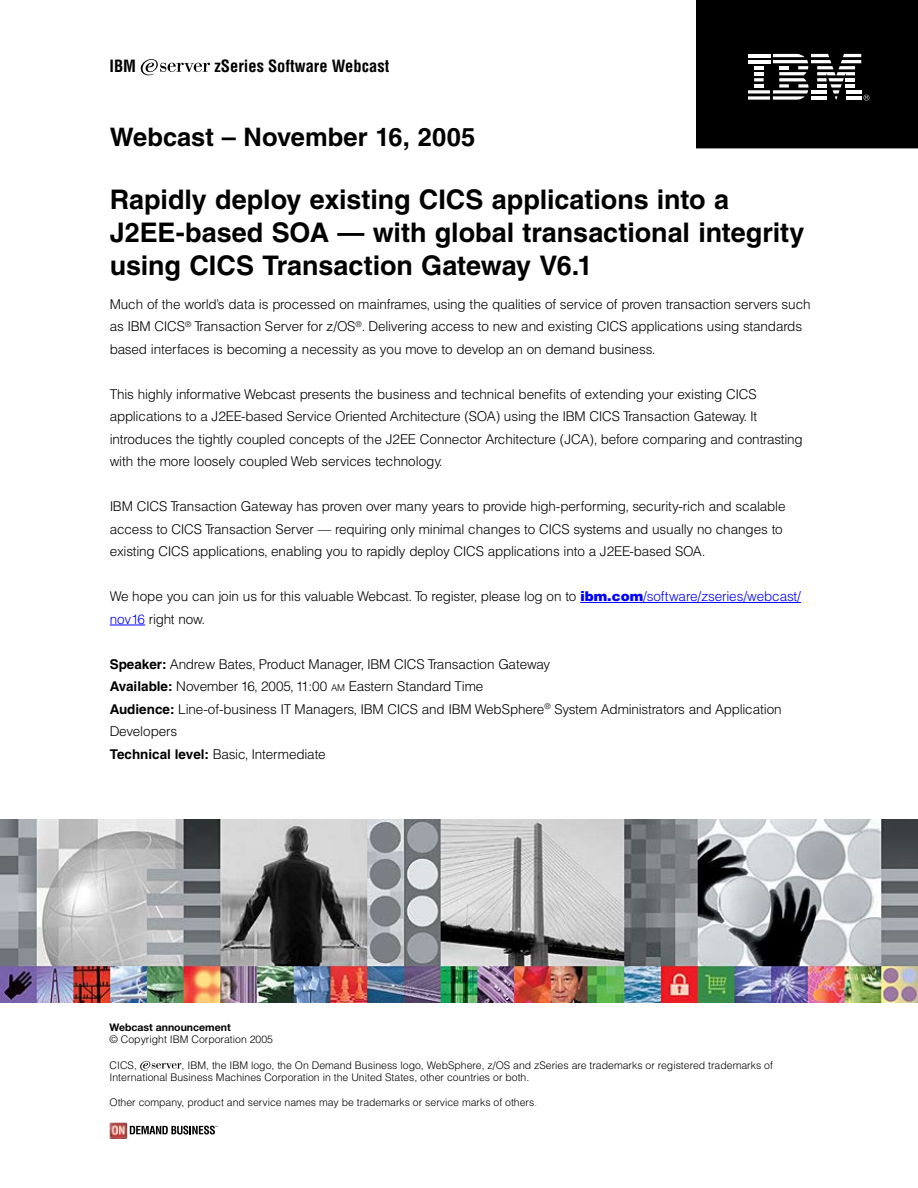
<style>
.page{position:relative;width:918px;height:1188px;background:#fff}
.page>*{position:absolute;margin:0;border:0;box-sizing:border-box;transform-origin:0 0}
.BR_Cover_headline{font:700 27px/33px "Helvetica";color:#000}
.BR_Cover_headline-2{font:700 25.5px "Helvetica";color:#000}
.x_Cover_subject_iden{font:700 condensed 16.5px "Helvetica";color:#000}
.Copy{font:300 13.5px/22.5px "IBM Helvetica";letter-spacing:-.01em;color:#000}
.Default_Text{font:300 10.5px/12.6px "Helvetica";color:#000}
.Default_Text-2{font:700 10.5px "Helvetica Neue";color:#000}
.s1{font-weight:900;color:#00f}
.s2{color:#00f}
.s3{font-family:"Helvetica";font-weight:700}
.s4{font-size:9.45px}
.s5{color:#58595b}
</style>
<div class="page">
<svg style="left:140px;top:1061px;width:41px;height:10px"></svg>
<img style="left:0;top:819px;width:918px;height:184px">
<svg style="left:141px;top:59px;width:69px;height:16px"></svg>
<img style="left:110px;top:1123px;width:17px;height:16px">
<svg style="left:130px;top:1126px;width:88px;height:9px"></svg>
<hr style="left:580px;top:602px;width:221px;height:1px;background:#00f">
<hr style="left:110px;top:625px;width:35px;height:1px;background:#00f">
<svg style="left:696px;top:0;width:222px;height:148px;background:#0f0f0f"></svg>
<hr style="left:811px;top:96px;width:16px;height:4px;background:#fff">
<svg style="left:748px;top:96px;width:22px;height:4px"></svg>
<p class="x_Cover_subject_iden" style="left:110px;top:56px;width:28px">IBM</p>
<p class="x_Cover_subject_iden" style="left:214px;top:56px;width:176px">zSeries Software Webcast</p>
<p class="BR_Cover_headline-2" style="left:110px;top:121px;width:367px">Webcast – November 16, 2005</p>
<p class="BR_Cover_headline" style="left:110px;top:182px;width:696px">Rapidly deploy existing CICS applications into a<br>J2EE-based SOA — with global transactional integrity using CICS Transaction Gateway V6.1</p>
<p class="Copy" style="left:110px;top:292px;width:703px">Much of the world’s data is processed on mainframes, using the qualities of service of proven transaction servers such as IBM CICS<sup>®</sup> Transaction Server for z/OS<sup>®</sup>. Delivering access to new and existing CICS applications using standards based interfaces is becoming a necessity as you move to develop an on demand business.</p>
<p class="Copy" style="left:110px;top:382px;width:695px">This highly informative Webcast presents the business and technical benefits of extending your existing CICS applications to a J2EE-based Service Oriented Architecture (SOA) using the IBM CICS Transaction Gateway. It introduces the tightly coupled concepts of the J2EE Connector Architecture (JCA), before comparing and contrasting with the more loosely coupled Web services technology.</p>
<p class="Copy" style="left:110px;top:495px;width:677px">IBM CICS Transaction Gateway has proven over many years to provide high-performing, security-rich and scalable access to CICS Transaction Server — requiring only minimal changes to CICS systems and usually no changes to existing CICS applications, enabling you to rapidly deploy CICS applications into a J2EE-based SOA.</p>
<p class="Copy" style="left:110px;top:585px;width:693px">We hope you can join us for this valuable Webcast. To register, please log on to <span class="s1">ibm.com</span><span class="s2">/software/zseries/webcast/ nov16</span> right now.</p>
<p class="Copy" style="left:110px;top:652px;width:442px"><span class="s3">Speaker:</span> Andrew Bates, Product Manager, IBM CICS Transaction Gateway</p>
<p class="Copy" style="left:110px;top:675px;width:375px"><span class="s3">Available:</span> November 16, 2005, 11:00 <span class="s4">am</span> Eastern Standard Time</p>
<p class="Copy" style="left:110px;top:697px;width:674px"><span class="s3">Audience:</span> Line-of-business IT Managers, IBM CICS and IBM WebSphere<sup>®</sup> System Administrators and Application<br>Developers</p>
<p class="Copy" style="left:110px;top:742px;width:218px"><span class="s3">Technical level:</span> Basic, Intermediate</p>
<p class="Default_Text-2" style="left:110px;top:1021px;width:123px">Webcast announcement</p>
<p class="Default_Text" style="left:110px;top:1033px;width:165px">© Copyright IBM Corporation 2005</p>
<p class="Default_Text" style="left:110px;top:1058px;width:29px">CICS,</p>
<p class="Default_Text" style="left:110px;top:1058px;width:665px;text-indent:72px">, IBM, the IBM logo, the On Demand Business logo, WebSphere, z/OS and zSeries are trademarks or registered trademarks of<br>International Business Machines Corporation in the United States, other countries or both.</p>
<p class="Default_Text" style="left:110px;top:1096px;width:429px">Other company, product and service names may be trademarks or service marks of others<span class="s5">.</span></p>
</div>
